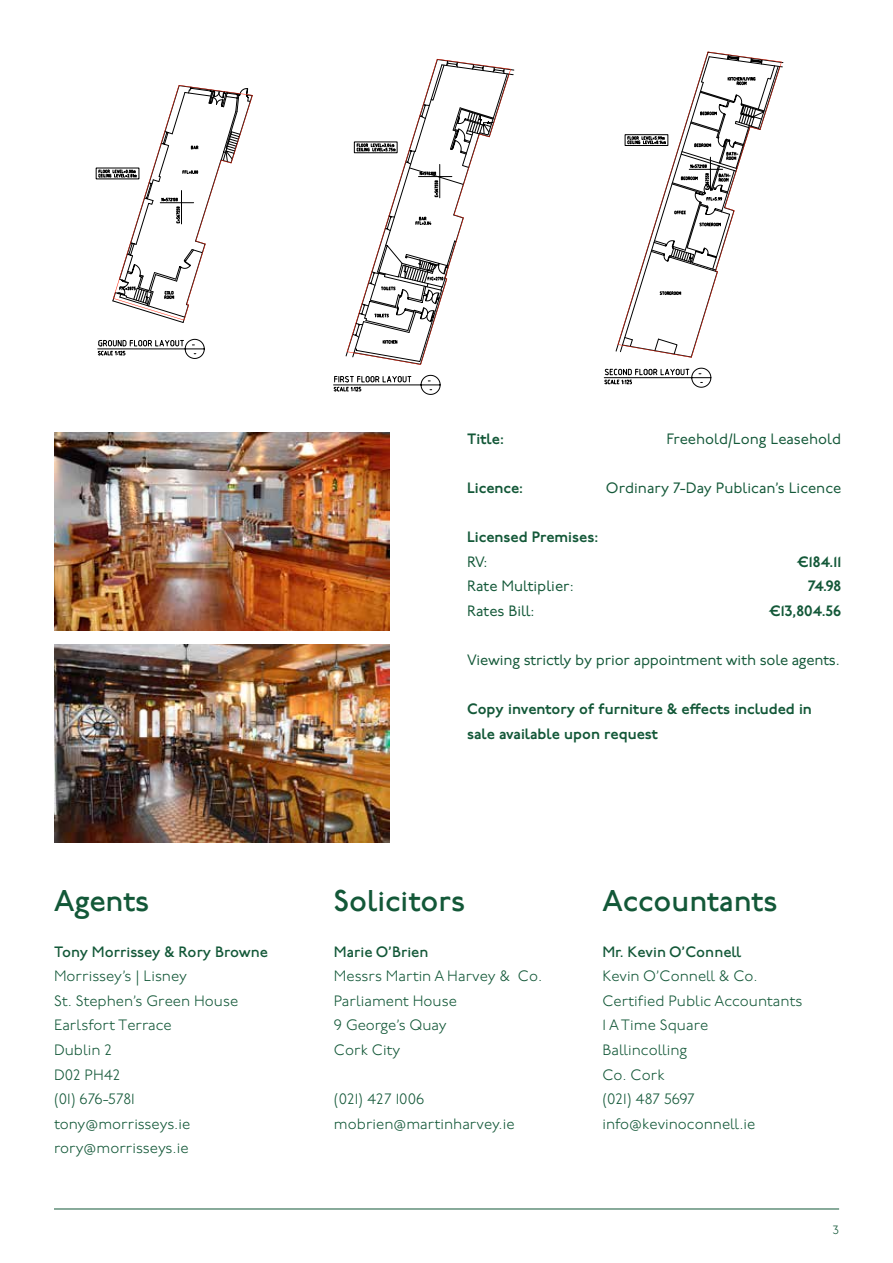
<style>
.page{position:relative;width:893px;height:1263px;background:#fff}
.page>*{position:absolute;margin:0;border:0;box-sizing:border-box;transform-origin:0 0}
.t1{font:500 30px "P22 Underground";color:#135838}
.t2{font:300 15px/24.6px "P22 Underground";color:#135838}
.t3{font:15px "P22 Underground";color:#135838}
.t4{font:600 15px/24.6px "P22 Underground";color:#135838}
.t5{font:500 15px "P22 Underground";color:#135838}
.t6{font:300 12px "P22 Underground";color:#135838}
</style>
<div class="page">
<hr style="left:54px;top:1208px;width:785px;height:1px;background:#135838">
<svg style="left:97px;top:338px;width:108px;height:21px"></svg>
<svg style="left:99px;top:85px;width:154px;height:238px"></svg>
<svg style="left:333px;top:375px;width:108px;height:20px"></svg>
<svg style="left:346px;top:59px;width:168px;height:306px"></svg>
<svg style="left:604px;top:367px;width:107px;height:21px"></svg>
<svg style="left:617px;top:52px;width:165px;height:306px"></svg>
<img style="left:54px;top:432px;width:336px;height:198px">
<img style="left:54px;top:644px;width:336px;height:198px">
<h1 class="t1" style="left:54px;top:884px;width:97px">Agents</h1>
<p class="t5" style="left:54px;top:943px;width:216px">Tony Morrissey &amp; Rory Browne</p>
<p class="t2" style="left:54px;top:964px;width:186px">Morrissey’s | Lisney<br>St. Stephen’s Green House<br>Earlsfort Terrace<br>Dublin 2<br>D02 PH42<br>(01) 676-5781 tony@morrisseys.ie rory@morrisseys.ie</p>
<p class="t4" style="left:467px;top:427px;width:38px">Title:</p>
<p class="t3" style="left:666px;top:430px;width:176px">Freehold/Long Leasehold</p>
<p class="t4" style="left:467px;top:476px;width:58px">Licence:</p>
<p class="t3" style="left:606px;top:479px;width:237px">Ordinary 7-Day Publican’s Licence</p>
<p class="t4" style="left:467px;top:525px;width:133px">Licensed Premises:</p>
<p class="t3" style="left:467px;top:553px;width:22px">RV:</p>
<p class="t4" style="left:797px;top:550px;width:46px">€184.11</p>
<p class="t3" style="left:467px;top:578px;width:108px">Rate Multiplier:</p>
<p class="t4" style="left:808px;top:574px;width:35px">74.98</p>
<p class="t3" style="left:467px;top:602px;width:69px">Rates Bill:</p>
<p class="t4" style="left:769px;top:599px;width:74px">€13,804.56</p>
<p class="t3" style="left:467px;top:652px;width:374px">Viewing strictly by prior appointment with sole agents.</p>
<p class="t4" style="left:467px;top:697px;width:346px">Copy inventory of furniture &amp; effects included in sale available upon request</p>
<h1 class="t1" style="left:334px;top:884px;width:133px">Solicitors</h1>
<p class="t5" style="left:334px;top:943px;width:96px">Marie O’Brien</p>
<p class="t2" style="left:334px;top:964px;width:210px">Messrs Martin A Harvey &amp; Co.<br>Parliament House<br>9 George’s Quay<br>Cork City</p>
<p class="t2" style="left:334px;top:1087px;width:182px">(021) 427 1006 mobrien@martinharvey.ie</p>
<h1 class="t1" style="left:602px;top:884px;width:177px">Accountants</h1>
<p class="t5" style="left:602px;top:943px;width:140px">Mr. Kevin O’Connell</p>
<p class="t2" style="left:602px;top:964px;width:201px">Kevin O’Connell &amp; Co.<br>Certified Public Accountants<br>1 A Time Square<br>Ballincolling<br>Co. Cork<br>(021) 487 5697 info@kevinoconnell.ie</p>
<p class="t6" style="left:833px;top:1223px;width:8px">3</p>
</div>
